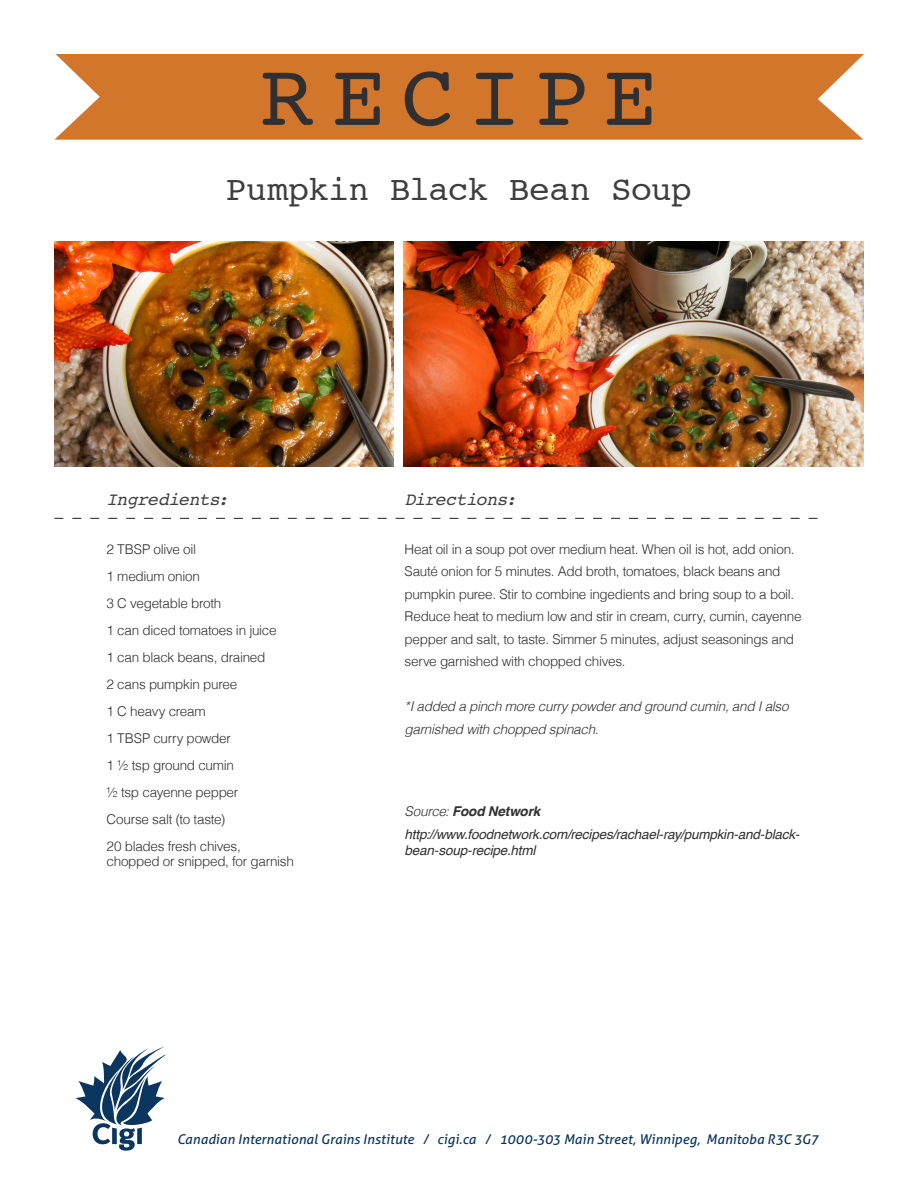
<style>
.page{position:relative;width:918px;height:1188px;background:#fff}
.page>*{position:absolute;margin:0;border:0;box-sizing:border-box;transform-origin:0 0}
.t1{font:90px "Courier";letter-spacing:.16em;color:#312f30}
.t2{font:34.5px "Courier";letter-spacing:-.02em;color:#3e3e3f}
.t3{font:italic 18px "Courier";letter-spacing:-.03em;color:#3e3e3f}
.t4{font:300 13.5px/22.5px "Helvetica";letter-spacing:-.02em;color:#312f30}
.t5{font:italic 13.5px "Aller";letter-spacing:.005em;color:#0a355e}
.t6{font:italic 13.5px/16.2px "Helvetica";letter-spacing:-.015em;color:#312f30}
.t7{font:italic 300 13.5px "Helvetica";letter-spacing:-.02em;color:#312f30}
.t8{font:italic 700 13.5px "Helvetica";letter-spacing:-.01em;color:#312f30}
.s1{font-weight:300}
</style>
<div class="page">
<svg style="left:54px;top:54px;width:810px;height:86px;background:#d47e37"></svg>
<svg style="left:75px;top:1046px;width:91px;height:105px"></svg>
<svg style="left:54px;top:518px;width:764px;height:1px"></svg>
<img style="left:404px;top:242px;width:460px;height:225px">
<img style="left:54px;top:242px;width:339px;height:225px">
<p class="t1" style="left:260px;top:27px;width:399px">RECIPE</p>
<p class="t2" style="left:226px;top:163px;width:467px">Pumpkin Black Bean Soup</p>
<p class="t3" style="left:107px;top:485px;width:124px">Ingredients:</p>
<p class="t3" style="left:405px;top:485px;width:113px">Directions:</p>
<p class="t4" style="left:107px;top:537px;width:91px">2 TBSP olive oil</p>
<p class="t4" style="left:107px;top:564px;width:95px">1 medium onion</p>
<p class="t4" style="left:107px;top:591px;width:116px">3 C vegetable broth</p>
<p class="t4" style="left:107px;top:618px;width:172px">1 can diced tomatoes in juice</p>
<p class="t4" style="left:107px;top:645px;width:160px">1 can black beans, drained</p>
<p class="t4" style="left:107px;top:672px;width:132px">2 cans pumpkin puree</p>
<p class="t4" style="left:107px;top:699px;width:101px">1 C heavy cream</p>
<p class="t4" style="left:107px;top:726px;width:126px">1 TBSP curry powder</p>
<p class="t4" style="left:107px;top:753px;width:129px">1 ½ tsp ground cumin</p>
<p class="t4" style="left:107px;top:780px;width:133px">½ tsp cayenne pepper</p>
<p class="t4" style="left:107px;top:807px;width:120px">Course salt (to taste)</p>
<p class="t4" style="left:107px;top:834px;width:136px">20 blades fresh chives,</p>
<p class="t4" style="left:107px;top:849px;width:189px">chopped or snipped, for garnish</p>
<p class="t4" style="left:405px;top:537px;width:391px">Heat oil in a soup pot over medium heat. When oil is hot, add onion.<br>Sauté onion for 5 minutes. Add broth, tomatoes, black beans and</p>
<p class="t4" style="left:405px;top:582px;width:398px">pumpkin puree. Stir to combine ingedients and bring soup to a boil.<br>Reduce heat to medium low and stir in cream, curry, cumin, cayenne pepper and salt, to taste. Simmer 5 minutes, adjust seasonings and serve garnished with chopped chives.</p>
<p class="t7" style="left:405px;top:695px;width:386px">*I added a pinch more curry powder and ground cumin, and I also</p>
<p class="t7" style="left:405px;top:718px;width:195px">garnished with chopped spinach.</p>
<p class="t8" style="left:405px;top:801px;width:137px"><span class="s1">Source:</span> Food Network</p>
<p class="t6" style="left:405px;top:826px;width:396px">http://www.foodnetwork.com/recipes/rachael-ray/pumpkin-and-black&shy;bean-soup-recipe.html</p>
<p class="t5" style="left:177px;top:1131px;width:643px">Canadian International Grains Institute / cigi.ca / 1000-303 Main Street, Winnipeg, Manitoba R3C 3G7</p>
</div>
